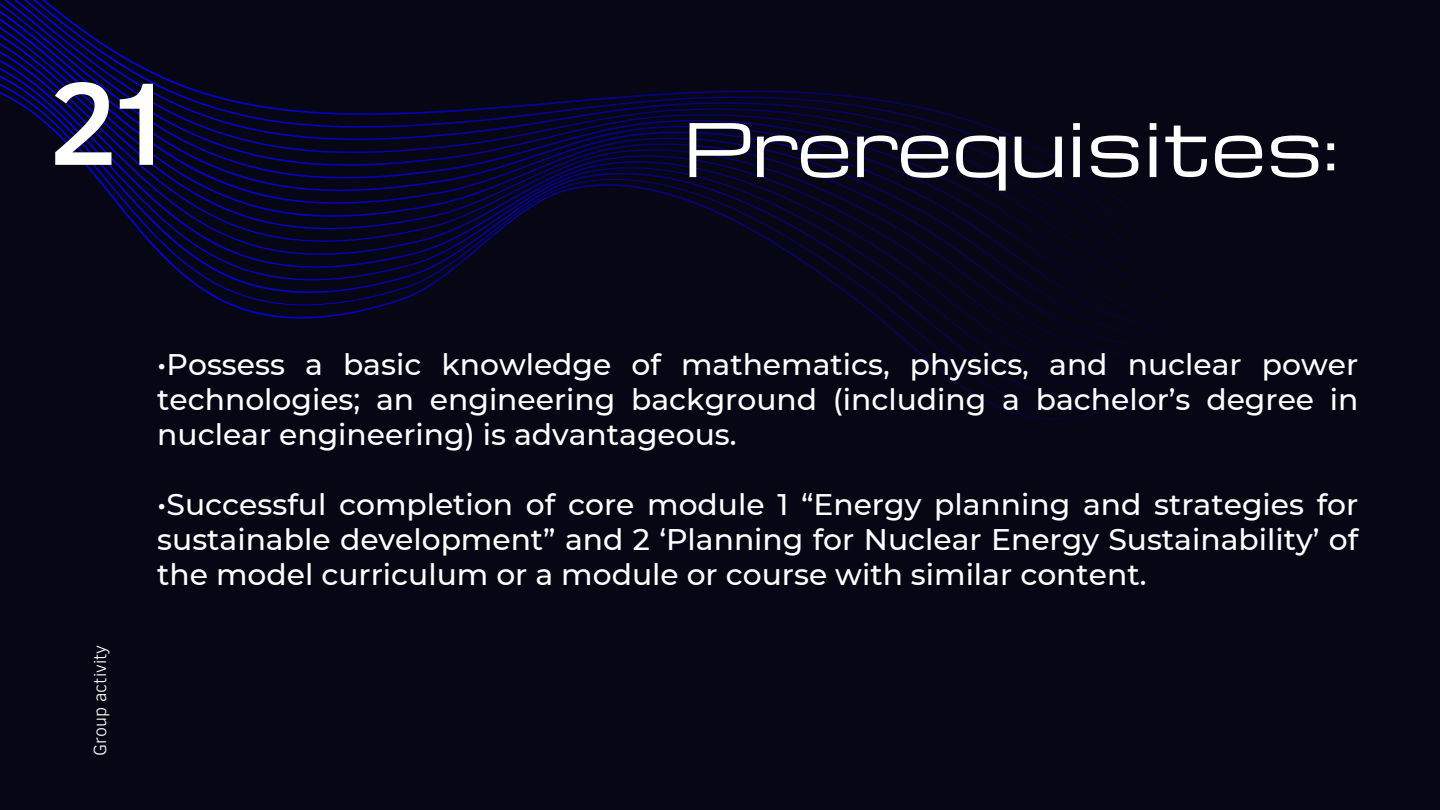
<style>
.page{position:relative;width:1440px;height:810px;background:#060614}
.page>*{position:absolute;margin:0;border:0;box-sizing:border-box;transform-origin:0 0}
.t1{font:500 120px "Clear Sans";color:#fff}
.t2{font:72px "Michroma";color:#fff}
.t3{font:500 29.8px/35.1px "Montserrat";color:#fff;text-align:justify}
.t4{font:300 18px "Clear Sans";color:#fff}
</style>
<div class="page">
<svg style="left:0;top:0;width:1168px;height:420px"></svg>
<h1 class="t1" style="left:48px;top:36px;width:132px">21</h1>
<h2 class="t2" style="left:683px;top:94px;width:657px">Prerequisites:</h2>
<p class="t3" style="left:157px;top:346px;width:1203px">•Possess a basic knowledge of mathematics, physics, and nuclear power technologies; an engineering background (including a bachelor’s degree in nuclear engineering) is advantageous.</p>
<p class="t4" style="left:87px;top:756px;width:113px;rotate:-90deg">Group activity</p>
<p class="t3" style="left:157px;top:487px;width:1203px">•Successful completion of core module 1 “Energy planning and strategies for sustainable development” and 2 ‘Planning for Nuclear Energy Sustainability’ of the model curriculum or a module or course with similar content.</p>
</div>
